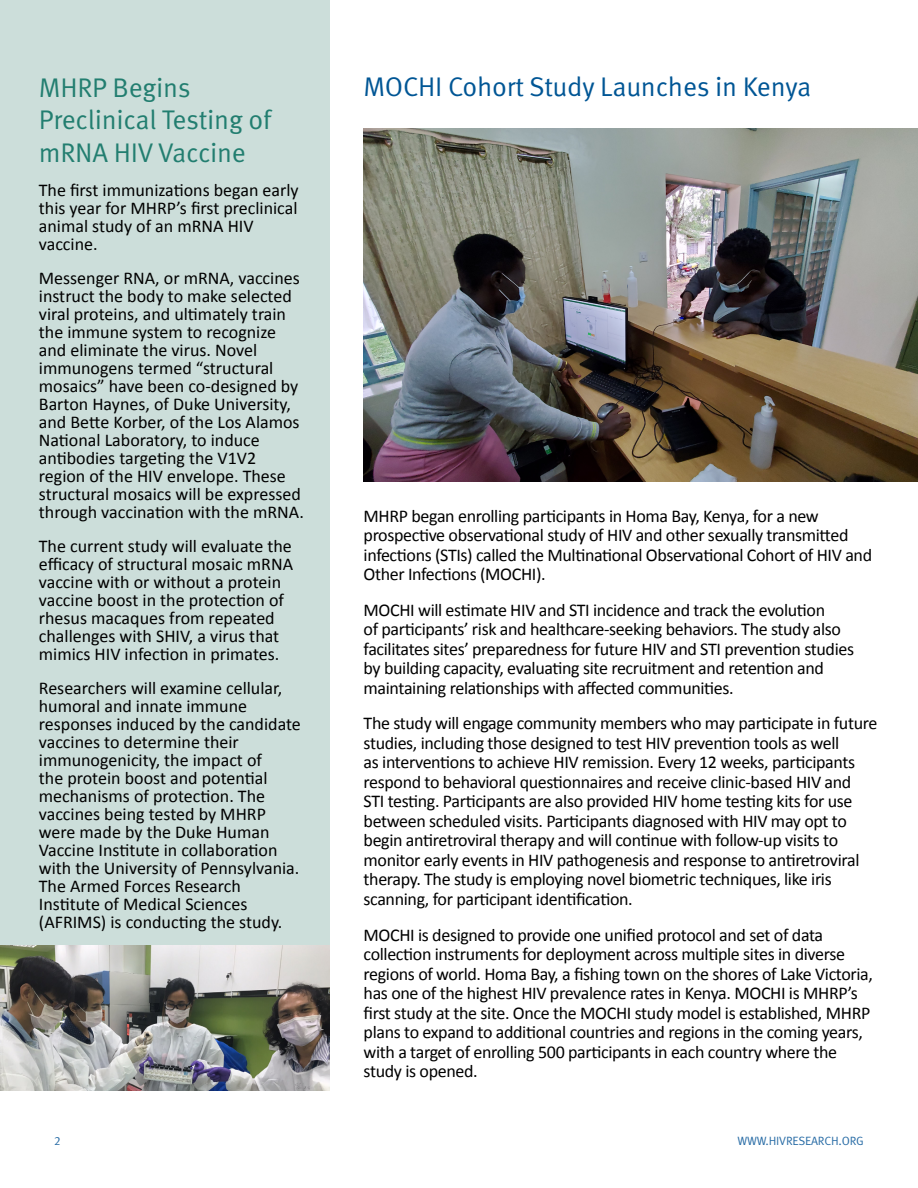
<style>
.page{position:relative;width:918px;height:1188px;background:#fff}
.page>*{position:absolute;margin:0;border:0;box-sizing:border-box;transform-origin:0 0}
.t1{font:27px/32.4px "Meta Pro Norm";letter-spacing:-.01em;color:#227e70}
.t2{font:27px "Meta Pro Norm";letter-spacing:-.01em;color:#005695}
.t3{font:18px/19.5px "Calibri";letter-spacing:-.02em;color:#000}
.t4{font:18px/18px "Calibri";color:#000}
.t5{font:12px "Meta Pro Norm";letter-spacing:-.015em;color:#276ba5}
</style>
<div class="page">
<div style="left:0;top:0;width:330px;height:1091px;background:#ccdeda"></div>
<img style="left:364px;top:128px;width:554px;height:354px">
<img style="left:0;top:945px;width:329px;height:146px">
<h1 class="t1" style="left:39px;top:70px;width:234px">MHRP Begins<br>Preclinical Testing of mRNA HIV Vaccine</h1>
<p class="t4" style="left:39px;top:180px;width:261px">The first immunizations began early this year for MHRP’s first preclinical animal study of an mRNA HIV vaccine.</p>
<p class="t4" style="left:39px;top:269px;width:267px">Messenger RNA, or mRNA, vaccines instruct the body to make selected viral proteins, and ultimately train the immune system to recognize and eliminate the virus. Novel immunogens termed “structural mosaics” have been co-designed by Barton Haynes, of Duke University, and Bette Korber, of the Los Alamos National Laboratory, to induce antibodies targeting the V1V2 region of the HIV envelope. These structural mosaics will be expressed through vaccination with the mRNA.</p>
<p class="t4" style="left:39px;top:537px;width:256px">The current study will evaluate the efficacy of structural mosaic mRNA vaccine with or without a protein vaccine boost in the protection of rhesus macaques from repeated challenges with SHIV, a virus that mimics HIV infection in primates.</p>
<p class="t4" style="left:39px;top:679px;width:264px">Researchers will examine cellular, humoral and innate immune responses induced by the candidate vaccines to determine their immunogenicity, the impact of<br>the protein boost and potential mechanisms of protection. The vaccines being tested by MHRP were made by the Duke Human<br>Vaccine Institute in collaboration with the University of Pennsylvania.<br>The Armed Forces Research<br>Institute of Medical Sciences (AFRIMS) is conducting the study.</p>
<h1 class="t2" style="left:364px;top:66px;width:449px">MOCHI Cohort Study Launches in Kenya</h1>
<p class="t3" style="left:364px;top:505px;width:510px">MHRP began enrolling participants in Homa Bay, Kenya, for a new prospective observational study of HIV and other sexually transmitted infections (STIs) called the Multinational Observational Cohort of HIV and Other Infections (MOCHI).</p>
<p class="t3" style="left:364px;top:600px;width:492px">MOCHI will estimate HIV and STI incidence and track the evolution<br>of participants’ risk and healthcare-seeking behaviors. The study also facilitates sites’ preparedness for future HIV and STI prevention studies by building capacity, evaluating site recruitment and retention and maintaining relationships with affected communities.</p>
<p class="t3" style="left:364px;top:713px;width:515px">The study will engage community members who may participate in future studies, including those designed to test HIV prevention tools as well<br>as interventions to achieve HIV remission. Every 12 weeks, participants respond to behavioral questionnaires and receive clinic-based HIV and<br>STI testing. Participants are also provided HIV home testing kits for use between scheduled visits. Participants diagnosed with HIV may opt to begin antiretroviral therapy and will continue with follow-up visits to monitor early events in HIV pathogenesis and response to antiretroviral therapy. The study is employing novel biometric techniques, like iris scanning, for participant identification.</p>
<p class="t3" style="left:364px;top:924px;width:511px">MOCHI is designed to provide one unified protocol and set of data collection instruments for deployment across multiple sites in diverse regions of world. Homa Bay, a fishing town on the shores of Lake Victoria, has one of the highest HIV prevalence rates in Kenya. MOCHI is MHRP’s first study at the site. Once the MOCHI study model is established, MHRP plans to expand to additional countries and regions in the coming years, with a target of enrolling 500 participants in each country where the study is opened.</p>
<p class="t5" style="left:54px;top:1132px;width:8px">2</p>
<p class="t5" style="left:737px;top:1132px;width:128px">WWW.HIVRESEARCH.ORG</p>
</div>
